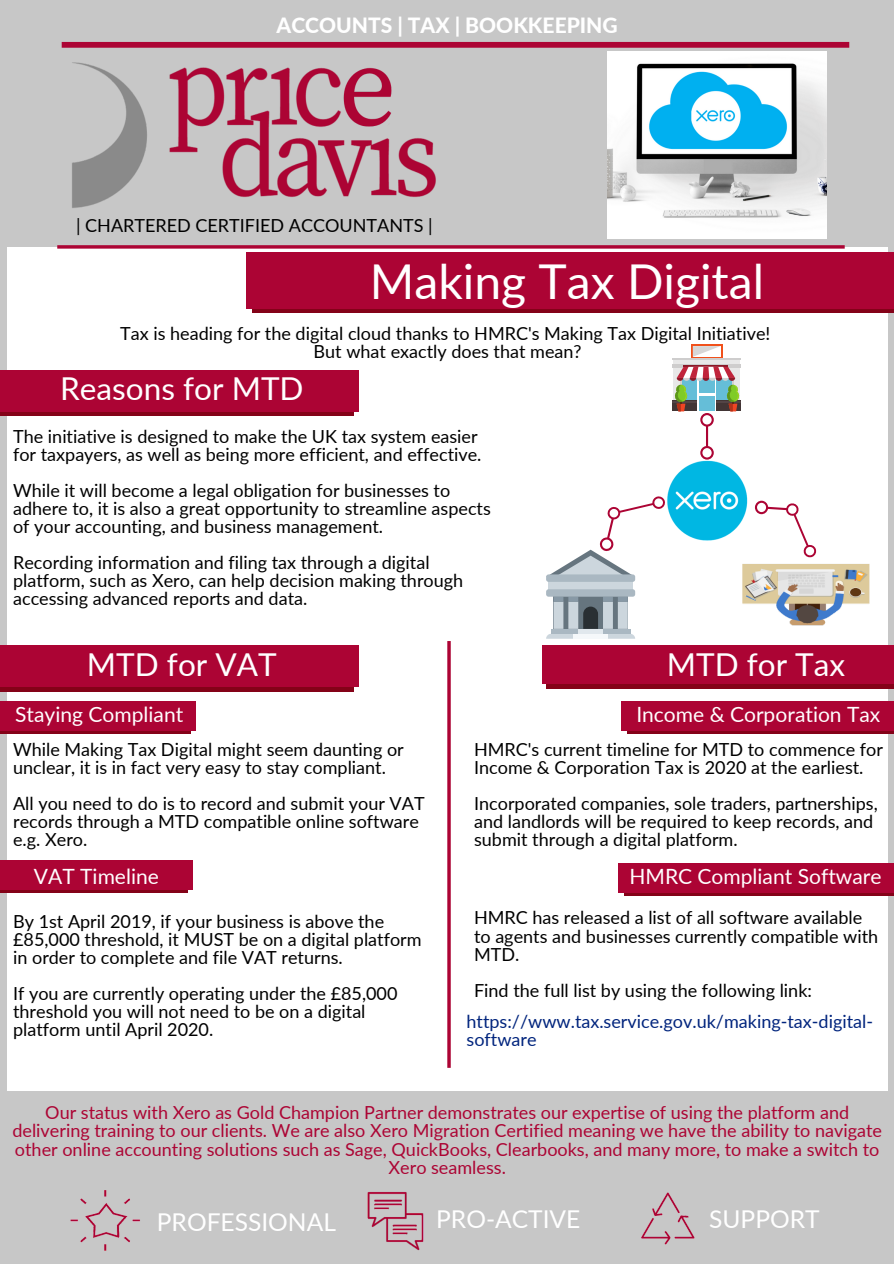
<style>
.page{position:relative;width:894px;height:1264px;background:#fff}
.page>*{position:absolute;margin:0;border:0;box-sizing:border-box;transform-origin:0 0}
.t1{font:48px "Lato";color:#fff}
.t2{font:31.5px "Lato";color:#fff}
.t3{font:24.6px "Lato";color:#fff}
.t4{font:21px "Lato";color:#fff}
.t5{font:800 21px "Lato";color:#fff}
.t6{font:18px/18px "Lato";color:#000}
.t7{font:18px/18px "Lato";color:#ac0434;text-align:center}
.t8{font:18px/18px "Lato";color:#00247d}
</style>
<div class="page">
<div style="left:0;top:0;width:893px;height:1263px;background:#c7c7c7"></div>
<div style="left:7px;top:247px;width:880px;height:843px;background:#fff"></div>
<img style="left:72px;top:62px;width:364px;height:146px">
<svg style="left:62px;top:42px;width:787px;height:6px;background:#ad0c3a"></svg>
<svg style="left:57px;top:245px;width:787px;height:4px;background:#b4234d"></svg>
<img style="left:367px;top:1192px;width:57px;height:59px">
<img style="left:641px;top:1192px;width:54px;height:53px">
<img style="left:70px;top:1190px;width:70px;height:61px">
<div style="left:252px;top:252px;width:641px;height:61px;background:#840218"></div>
<div style="left:246px;top:252px;width:647px;height:57px;background:#ac0434"></div>
<div style="left:0;top:375px;width:353px;height:41px;background:#840218"></div>
<div style="left:0;top:370px;width:359px;height:42px;background:#ac0434"></div>
<img style="left:607px;top:52px;width:218px;height:187px">
<div style="left:0;top:651px;width:353px;height:40px;background:#840218"></div>
<div style="left:0;top:645px;width:359px;height:42px;background:#ac0434"></div>
<div style="left:546px;top:650px;width:347px;height:39px;background:linear-gradient(to right,#840218,#840218)"></div>
<div style="left:542px;top:645px;width:351px;height:38px;background:#ac0434"></div>
<div style="left:0;top:704px;width:190px;height:29px;background:#840218"></div>
<div style="left:0;top:701px;width:196px;height:30px;background:#ac0434"></div>
<div style="left:0;top:863px;width:187px;height:29px;background:linear-gradient(to right,#ac0434,#ac0434)"></div>
<div style="left:0;top:860px;width:193px;height:29px;background:#ac0434"></div>
<div style="left:627px;top:704px;width:266px;height:29px;background:#840218"></div>
<div style="left:621px;top:701px;width:272px;height:30px;background:#ac0434"></div>
<div style="left:624px;top:866px;width:269px;height:29px;background:linear-gradient(to right,#ac0434,#ac0434)"></div>
<div style="left:618px;top:863px;width:275px;height:29px;background:#ac0434"></div>
<svg style="left:447px;top:641px;width:3px;height:426px"></svg>
<img style="left:742px;top:564px;width:128px;height:62px">
<img style="left:667px;top:460px;width:81px;height:81px">
<svg style="left:546px;top:496px;width:119px;height:142px"></svg>
<svg style="left:754px;top:500px;width:63px;height:58px"></svg>
<div style="left:673px;top:358px;width:66px;height:8px;background:#e8e8e8"></div>
<svg style="left:672px;top:364px;width:68px;height:4px"></svg>
<hr style="left:672px;top:358px;width:68px;height:2px;background:#cecdcd">
<div style="left:672px;top:400px;width:25px;height:11px;background:#423535"></div>
<div style="left:716px;top:400px;width:24px;height:11px;background:#423535"></div>
<hr style="left:672px;top:400px;width:25px;height:2px;background:#534445">
<hr style="left:716px;top:400px;width:24px;height:2px;background:#534445">
<hr style="left:683px;top:366px;width:44px;height:1px;background:#8b1928">
<svg style="left:674px;top:367px;width:65px;height:92px"></svg>
<svg style="left:692px;top:346px;width:28px;height:11px"></svg>
<p class="t5" style="left:276px;top:12px;width:342px">ACCOUNTS | TAX | BOOKKEEPING</p>
<p class="t6" style="left:76px;top:215px;width:358px">| CHARTERED CERTIFIED ACCOUNTANTS |</p>
<h1 class="t1" style="left:370px;top:252px;width:395px">Making Tax Digital</h1>
<p class="t6" style="left:120px;top:323px;width:651px;text-align:center">Tax is heading for the digital cloud thanks to HMRC's Making Tax Digital Initiative!<br>But what exactly does that mean?</p>
<h2 class="t2" style="left:60px;top:369px;width:245px">Reasons for MTD</h2>
<p class="t6" style="left:13px;top:426px;width:470px">The initiative is designed to make the UK tax system easier for taxpayers, as well as being more efficient, and effective.</p>
<p class="t6" style="left:13px;top:480px;width:479px">While it will become a legal obligation for businesses to adhere to, it is also a great opportunity to streamline aspects of your accounting, and business management.</p>
<p class="t6" style="left:13px;top:553px;width:451px">Recording information and filing tax through a digital platform, such as Xero, can help decision making through accessing advanced reports and data.</p>
<h2 class="t2" style="left:87px;top:645px;width:191px">MTD for VAT</h2>
<h2 class="t2" style="left:666px;top:645px;width:180px">MTD for Tax</h2>
<p class="t4" style="left:15px;top:701px;width:169px">Staying Compliant</p>
<p class="t4" style="left:636px;top:701px;width:245px">Income &amp; Corporation Tax</p>
<p class="t6" style="left:13px;top:740px;width:392px">While Making Tax Digital might seem daunting or unclear, it is in fact very easy to stay compliant.</p>
<p class="t6" style="left:13px;top:794px;width:413px">All you need to do is to record and submit your VAT records through a MTD compatible online software e.g. Xero.</p>
<p class="t4" style="left:34px;top:863px;width:126px">VAT Timeline</p>
<p class="t6" style="left:13px;top:912px;width:410px">By 1st April 2019, if your business is above the £85,000 threshold, it MUST be on a digital platform in order to complete and file VAT returns.</p>
<p class="t6" style="left:13px;top:984px;width:386px">If you are currently operating under the £85,000 threshold you will not need to be on a digital platform until April 2020.</p>
<p class="t6" style="left:474px;top:740px;width:410px">HMRC's current timeline for MTD to commence for<br>Income &amp; Corporation Tax is 2020 at the earliest.</p>
<p class="t6" style="left:474px;top:794px;width:405px">Incorporated companies, sole traders, partnerships, and landlords will be required to keep records, and submit through a digital platform.</p>
<p class="t4" style="left:629px;top:863px;width:254px">HMRC Compliant Software</p>
<p class="t6" style="left:474px;top:908px;width:405px">HMRC has released a list of all software available to agents and businesses currently compatible with<br>MTD.</p>
<p class="t6" style="left:474px;top:980px;width:339px">Find the full list by using the following link:</p>
<p class="t8" style="left:466px;top:1012px;width:408px">https://www.tax.service.gov.uk/making-tax-digital&shy;software</p>
<p class="t7" style="left:12px;top:1103px;width:870px">Our status with Xero as Gold Champion Partner demonstrates our expertise of using the platform and delivering training to our clients. We are also Xero Migration Certified meaning we have the ability to navigate other online accounting solutions such as Sage, QuickBooks, Clearbooks, and many more, to make a switch to Xero seamless.</p>
<h3 class="t3" style="left:157px;top:1206px;width:180px">PROFESSIONAL</h3>
<h3 class="t3" style="left:436px;top:1203px;width:146px">PRO-ACTIVE</h3>
<h3 class="t3" style="left:709px;top:1203px;width:112px">SUPPORT</h3>
</div>
